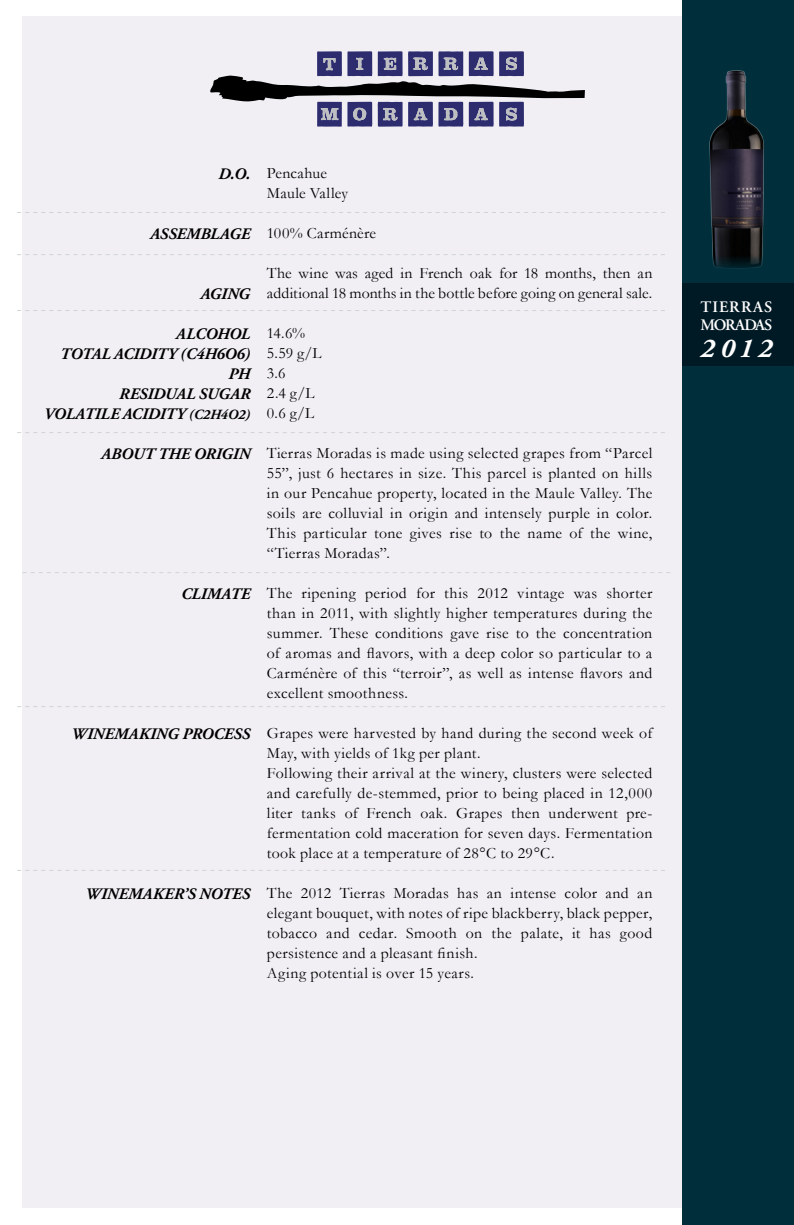
<style>
.page{position:relative;width:794px;height:1225px;background:#fff}
.page>*{position:absolute;margin:0;border:0;box-sizing:border-box;transform-origin:0 0}
.t1{font:italic 700 27.2px "Adobe Garamond";color:#fff}
.t2{font:italic 700 16px/20px "Adobe Garamond";letter-spacing:-.005em;color:#000;text-align:right}
.t3{font:600 16px/18px "Adobe Garamond";letter-spacing:.02em;color:#fff}
.t4{font:15.8px/20px "Garamond";letter-spacing:.025em;color:#000}
.t5{font:15.8px/20px "Garamond";letter-spacing:.005em;color:#000}
.s1{font-size:14px}
</style>
<div class="page">
<div style="left:23px;top:17px;width:759px;height:1191px;background:#f1eff4"></div>
<div style="left:682px;top:0;width:112px;height:1225px;background:#002e3b"></div>
<div style="left:682px;top:284px;width:112px;height:82px;background:#001a25"></div>
<img style="left:709px;top:70px;width:55px;height:198px">
<svg style="left:17px;top:212px;width:648px;height:1px"></svg>
<svg style="left:17px;top:254px;width:648px;height:1px"></svg>
<svg style="left:17px;top:310px;width:648px;height:1px"></svg>
<svg style="left:17px;top:432px;width:648px;height:1px"></svg>
<svg style="left:17px;top:706px;width:648px;height:1px"></svg>
<svg style="left:17px;top:870px;width:648px;height:1px"></svg>
<svg style="left:23px;top:572px;width:647px;height:1px"></svg>
<svg style="left:210px;top:51px;width:375px;height:76px"></svg>
<p class="t2" style="left:218px;top:164px;width:33px">D.O.</p>
<p class="t2" style="left:150px;top:224px;width:101px">ASSEMBLAGE</p>
<p class="t2" style="left:201px;top:284px;width:51px">AGING</p>
<p class="t2" style="left:44px;top:324px;width:208px">ALCOHOL<br>TOTAL ACIDITY (C4H6O6)<br>PH<br>RESIDUAL SUGAR<br>VOLATILE ACIDITY <span class="s1">(C2H4O2)</span></p>
<p class="t2" style="left:101px;top:444px;width:150px">ABOUT THE ORIGIN</p>
<p class="t2" style="left:181px;top:584px;width:71px">CLIMATE</p>
<p class="t2" style="left:71px;top:724px;width:181px">WINEMAKING PROCESS</p>
<p class="t2" style="left:85px;top:884px;width:167px">WINEMAKER’S NOTES</p>
<p class="t4" style="left:267px;top:163px;width:83px">Pencahue<br>Maule Valley</p>
<p class="t4" style="left:267px;top:223px;width:111px">100% Carménère</p>
<p class="t5" style="left:267px;top:263px;width:387px">The wine was aged in French oak for 18 months, then an additional 18 months in the bottle before going on general sale.</p>
<p class="t4" style="left:267px;top:323px;width:56px">14.6%<br>5.59 g/L<br>3.6<br>2.4 g/L<br>0.6 g/L</p>
<p class="t4" style="left:267px;top:443px;width:387px;text-align:justify">Tierras Moradas is made using selected grapes from “Parcel 55”, just 6 hectares in size. This parcel is planted on hills in our Pencahue property, located in the Maule Valley. The soils are colluvial in origin and intensely purple in color.<br>This particular tone gives rise to the name of the wine, “Tierras Moradas”.</p>
<p class="t4" style="left:267px;top:583px;width:387px;text-align:justify">The ripening period for this 2012 vintage was shorter than in 2011, with slightly higher temperatures during the summer. These conditions gave rise to the concentration of aromas and flavors, with a deep color so particular to a Carménère of this “terroir”, as well as intense flavors and excellent smoothness.</p>
<p class="t4" style="left:267px;top:723px;width:387px">Grapes were harvested by hand during the second week of May, with yields of 1kg per plant.<br>Following their arrival at the winery, clusters were selected and carefully de-stemmed, prior to being placed in 12,000 liter tanks of French oak. Grapes then underwent pre&shy;fermentation cold maceration for seven days. Fermentation took place at a temperature of 28°C to 29°C.</p>
<p class="t4" style="left:267px;top:883px;width:387px">The 2012 Tierras Moradas has an intense color and an elegant bouquet, with notes of ripe blackberry, black pepper, tobacco and cedar. Smooth on the palate, it has good persistence and a pleasant finish.<br>Aging potential is over 15 years.</p>
<p class="t3" style="left:700px;top:298px;width:73px">TIERRAS<br>MORADAS</p>
<h1 class="t1" style="left:700px;top:334px;width:73px">2012</h1>
</div>
